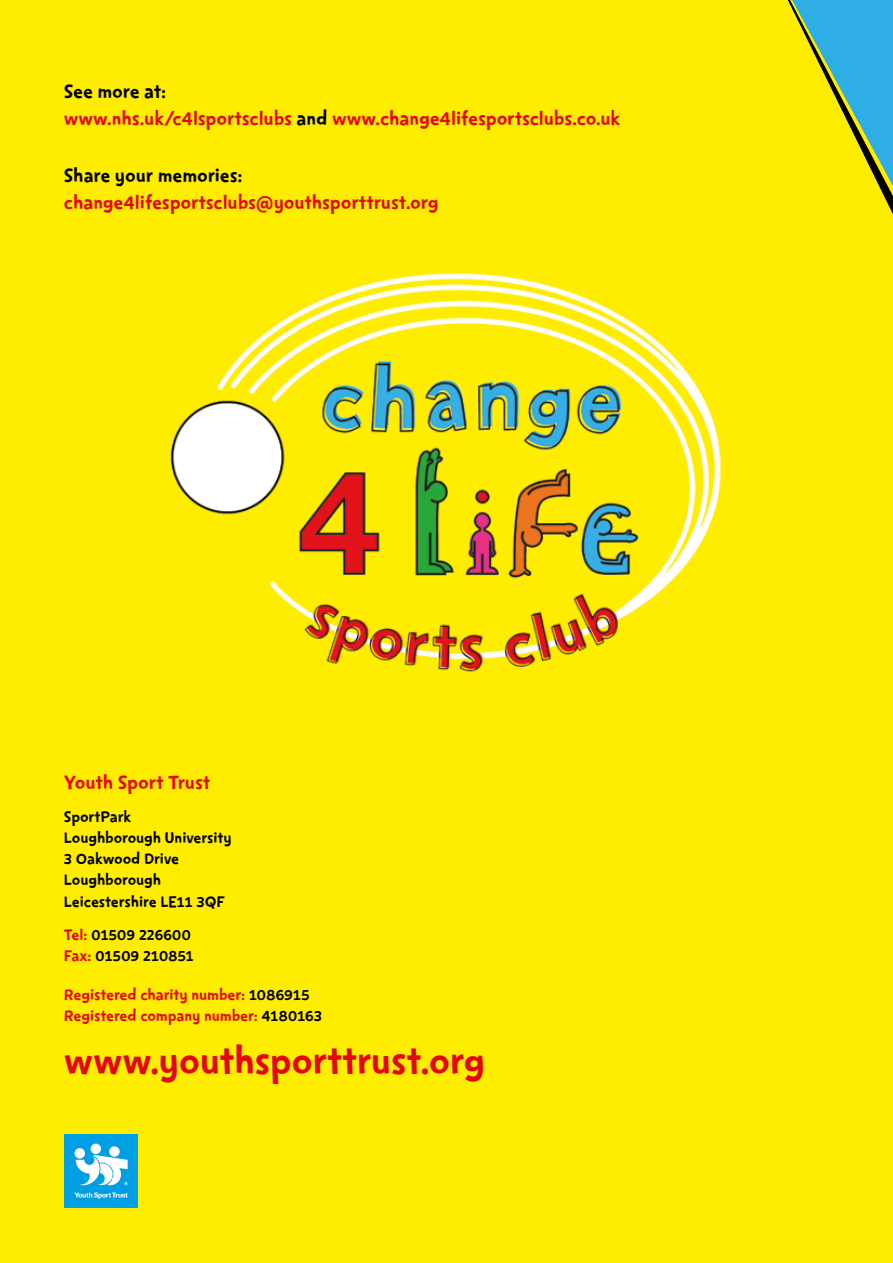
<style>
.page{position:relative;width:893px;height:1263px;background:#ffed00}
.page>*{position:absolute;margin:0;border:0;box-sizing:border-box;transform-origin:0 0}
.t1{font:45px "Change 4 Life Text";letter-spacing:-.01em;color:#e30613}
.t2{font:22.5px/27px "Change 4 Life Text";letter-spacing:-.01em;color:#e30613}
.t3{font:22.5px "Change 4 Life Text";letter-spacing:-.01em;color:#000}
.t4{font:18px/21px "Change 4 Life Text";letter-spacing:-.01em;color:#000}
.t5{font:18px/21px "Change 4 Life Text";letter-spacing:-.01em;color:#e30613}
.s1{color:#000}
.s2{color:#e30613}
</style>
<div class="page">
<div style="left:64px;top:1134px;width:74px;height:74px;background:#009fe3"></div>
<div style="left:75px;top:1148px;width:10px;height:10px;background:#fff;border-radius:50%"></div>
<div style="left:109px;top:1146px;width:11px;height:11px;background:#fff;border-radius:50%"></div>
<div style="left:91px;top:1143px;width:10px;height:11px;background:#fff;border-radius:50%"></div>
<svg style="left:76px;top:1155px;width:52px;height:31px"></svg>
<svg style="left:75px;top:1192px;width:53px;height:7px"></svg>
<svg style="left:788px;top:0;width:105px;height:214px"></svg>
<img style="left:170px;top:273px;width:551px;height:399px">
<p class="t2" style="left:64px;top:79px;width:558px"><span class="s1">See more at:<br></span>www.nhs.uk/c4lsportsclubs <span class="s1">and</span> www.change4lifesportsclubs.co.uk</p>
<p class="t3" style="left:64px;top:166px;width:180px">Share your memories:</p>
<p class="t2" style="left:64px;top:190px;width:376px">change4lifesportsclubs@youthsporttrust.org</p>
<p class="t2" style="left:64px;top:770px;width:148px">Youth Sport Trust</p>
<p class="t4" style="left:64px;top:808px;width:169px">SportPark<br>Loughborough University<br>3 Oakwood Drive<br>Loughborough<br>Leicestershire LE11 3QF</p>
<p class="t4" style="left:64px;top:925px;width:132px"><span class="s2">Tel:</span> 01509 226600<br><span class="s2">Fax:</span> 01509 210851</p>
<p class="t5" style="left:64px;top:985px;width:260px">Registered charity number: <span class="s1">1086915<br></span>Registered company number: <span class="s1">4180163</span></p>
<h1 class="t1" style="left:64px;top:1042px;width:423px">www.youthsporttrust.org</h1>
</div>
